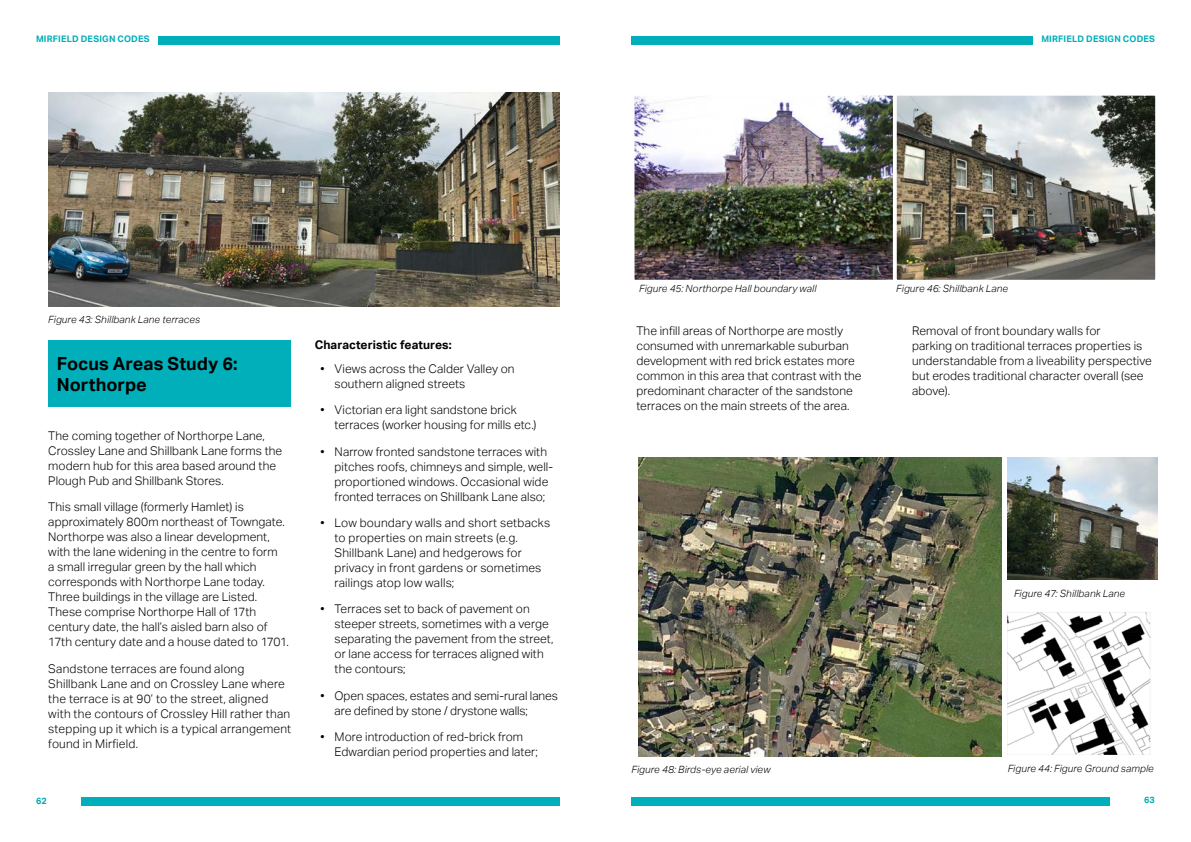
<style>
.page{position:relative;width:1191px;height:842px;background:#fff}
.page>*{position:absolute;margin:0;border:0;box-sizing:border-box;transform-origin:0 0}
.t1{font:700 18px/21px "AECOM Sans";color:#000}
.t2{font:300 12px/15px "AECOM Sans";letter-spacing:.005em;color:#000}
.t3{font:700 12px "AECOM Sans";letter-spacing:.005em;color:#000}
.t4{font:italic 300 10px "AECOM Sans";letter-spacing:.015em;color:#000}
.t5{font:700 9px "AECOM Sans";letter-spacing:.02em;color:#00afb9}
.t6{font:700 9px "AECOM Sans";color:#00aab3}
.t7{font:700 9px "AECOM Sans";color:#02afb5}
</style>
<div class="page">
<div style="left:158px;top:36px;width:401px;height:9px;background:#00afb9"></div>
<div style="left:81px;top:797px;width:478px;height:9px;background:#00afb9"></div>
<div style="left:631px;top:36px;width:402px;height:9px;background:#00afb9"></div>
<div style="left:631px;top:797px;width:479px;height:9px;background:#00afb9"></div>
<div style="left:48px;top:340px;width:243px;height:67px;background:#00afb9"></div>
<img style="left:48px;top:93px;width:511px;height:213px">
<img style="left:635px;top:97px;width:519px;height:182px">
<div style="left:631px;top:93px;width:265px;height:190px;border:3px solid #fff"></div>
<div style="left:893px;top:93px;width:265px;height:190px;border:3px solid #fff"></div>
<img style="left:1007px;top:612px;width:144px;height:142px">
<img style="left:1007px;top:457px;width:151px;height:123px">
<img style="left:638px;top:457px;width:363px;height:299px">
<p class="t5" style="left:36px;top:34px;width:115px">MIRFIELD DESIGN CODES</p>
<p class="t5" style="left:1041px;top:34px;width:115px">MIRFIELD DESIGN CODES</p>
<p class="t4" style="left:48px;top:313px;width:153px">Figure 43: Shillbank Lane terraces</p>
<h1 class="t1" style="left:57px;top:353px;width:182px">Focus Areas Study 6:<br>Northorpe</h1>
<p class="t2" style="left:48px;top:428px;width:235px">The coming together of Northorpe Lane, Crossley Lane and Shillbank Lane forms the modern hub for this area based around the Plough Pub and Shillbank Stores.</p>
<p class="t2" style="left:48px;top:500px;width:242px">This small village (formerly Hamlet) is approximately 800m northeast of Towngate.<br>Northorpe was also a linear development, with the lane widening in the centre to form<br>a small irregular green by the hall which corresponds with Northorpe Lane today.<br>Three buildings in the village are Listed.<br>These comprise Northorpe Hall of 17th century date, the hall’s aisled barn also of 17th century date and a house dated to 1701.</p>
<p class="t2" style="left:48px;top:661px;width:244px">Sandstone terraces are found along Shillbank Lane and on Crossley Lane where the terrace is at 90’ to the street, aligned with the contours of Crossley Hill rather than stepping up it which is a typical arrangement found in Mirfield.</p>
<p class="t3" style="left:315px;top:338px;width:139px">Characteristic features:</p>
<p class="t2" style="left:334px;top:361px;width:181px;text-indent:-14px">• Views across the Calder Valley on southern aligned streets</p>
<p class="t2" style="left:334px;top:403px;width:203px;text-indent:-14px">• Victorian era light sandstone brick terraces (worker housing for mills etc.)</p>
<p class="t2" style="left:334px;top:444px;width:220px;text-indent:-14px">• Narrow fronted sandstone terraces with pitches roofs, chimneys and simple, well&shy;proportioned windows. Occasional wide fronted terraces on Shillbank Lane also;</p>
<p class="t2" style="left:334px;top:515px;width:217px;text-indent:-14px">• Low boundary walls and short setbacks to properties on main streets (e.g.<br>Shillbank Lane) and hedgerows for privacy in front gardens or sometimes railings atop low walls;</p>
<p class="t2" style="left:334px;top:602px;width:220px;text-indent:-14px">• Terraces set to back of pavement on steeper streets, sometimes with a verge separating the pavement from the street, or lane access for terraces aligned with the contours;</p>
<p class="t2" style="left:334px;top:688px;width:225px;text-indent:-14px">• Open spaces, estates and semi-rural lanes are defined by stone / drystone walls;</p>
<p class="t2" style="left:334px;top:729px;width:205px;text-indent:-14px">• More introduction of red-brick from<br>Edwardian period properties and later;</p>
<p class="t4" style="left:639px;top:283px;width:179px">Figure 45: Northorpe Hall boundary wall</p>
<p class="t4" style="left:896px;top:283px;width:113px">Figure 46: Shillbank Lane</p>
<p class="t2" style="left:636px;top:324px;width:227px">The infill areas of Northorpe are mostly consumed with unremarkable suburban development with red brick estates more common in this area that contrast with the predominant character of the sandstone terraces on the main streets of the area.</p>
<p class="t2" style="left:912px;top:324px;width:241px">Removal of front boundary walls for<br>parking on traditional terraces properties is understandable from a liveability perspective but erodes traditional character overall (see above).</p>
<p class="t4" style="left:631px;top:764px;width:140px">Figure 48: Birds-eye aerial view</p>
<p class="t4" style="left:1014px;top:587px;width:113px">Figure 47: Shillbank Lane</p>
<p class="t4" style="left:1007px;top:763px;width:148px">Figure 44: Figure Ground sample</p>
<p class="t6" style="left:36px;top:795px;width:12px">62</p>
<p class="t7" style="left:1144px;top:795px;width:12px">63</p>
</div>
